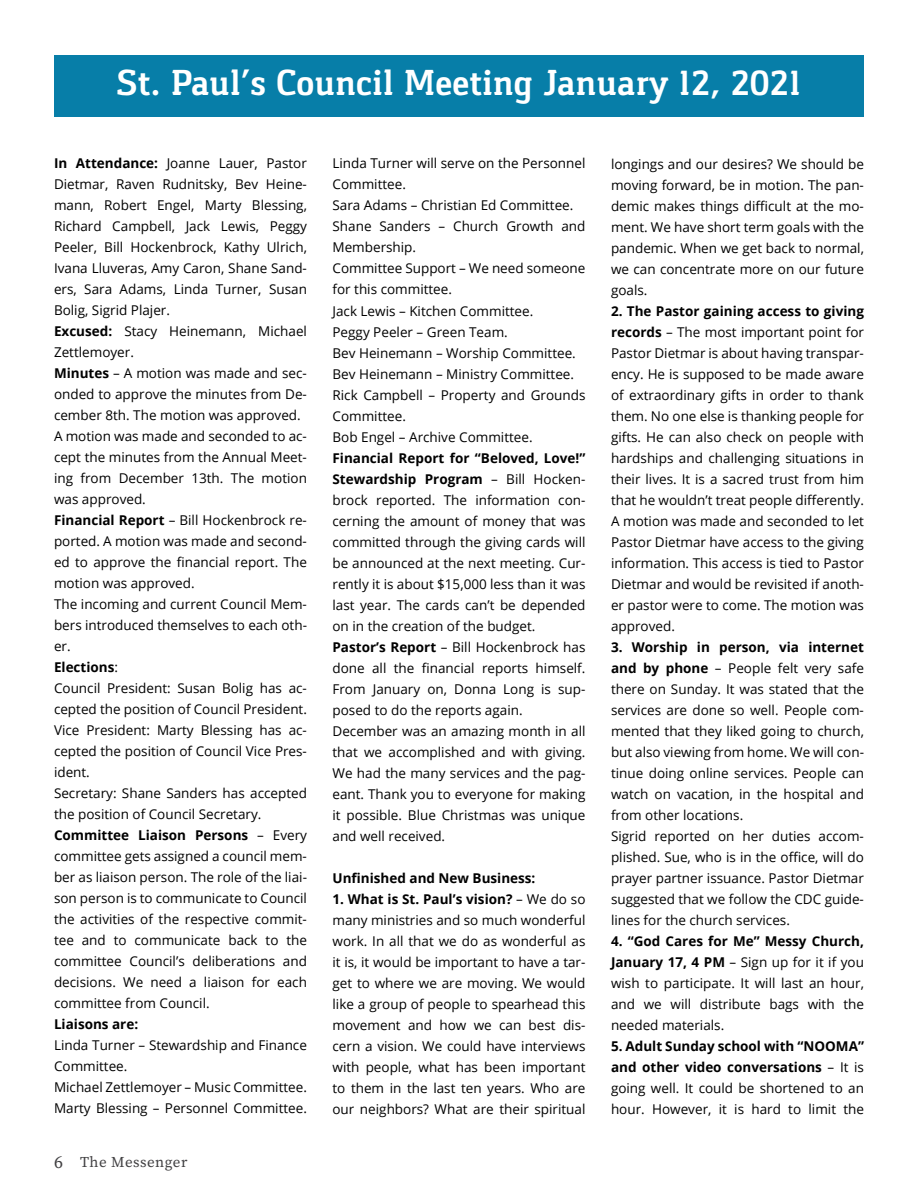
<style>
.page{position:relative;width:918px;height:1188px;background:#fff}
.page>*{position:absolute;margin:0;border:0;box-sizing:border-box;transform-origin:0 0}
.t1{font:700 37.5px "Gaspar";color:#fff}
.t2{font:15px "Source Serif Pro";letter-spacing:.03em;color:#414042}
.t3{font:13.5px/21px "Open Sans";color:#000}
.t4{font:700 13.5px "Open Sans";color:#000}
.s1{font-weight:700}
.s2{font-size:18px}
</style>
<div class="page">
<div style="left:54px;top:55px;width:810px;height:62px;background:#077ea8"></div>
<h1 class="t1" style="left:117px;top:61px;width:686px">St. Paul’s Council Meeting January 12, 2021</h1>
<p class="t3" style="left:54px;top:152px;width:255px"><span class="s1">In Attendance:</span> Joanne Lauer, Pastor Dietmar, Raven Rudnitsky, Bev Heine&shy;mann, Robert Engel, Marty Blessing, Richard Campbell, Jack Lewis, Peggy Peeler, Bill Hockenbrock, Kathy Ulrich, Ivana Lluveras, Amy Caron, Shane Sand&shy;ers, Sara Adams, Linda Turner, Susan Bolig, Sigrid Plajer.<br><span class="s1">Excused:</span> Stacy Heinemann, Michael Zettlemoyer.<br><span class="s1">Minutes</span> – A motion was made and sec&shy;onded to approve the minutes from De&shy;cember 8th. The motion was approved.<br>A motion was made and seconded to ac&shy;cept the minutes from the Annual Meet&shy;ing from December 13th. The motion was approved.<br><span class="s1">Financial Report</span> – Bill Hockenbrock re&shy;ported. A motion was made and second&shy;ed to approve the financial report. The motion was approved.<br>The incoming and current Council Mem&shy;bers introduced themselves to each oth&shy;er.<br><span class="s1">Elections</span>:<br>Council President: Susan Bolig has ac&shy;cepted the position of Council President.<br>Vice President: Marty Blessing has ac&shy;cepted the position of Council Vice Pres&shy;ident.<br>Secretary: Shane Sanders has accepted the position of Council Secretary.<br><span class="s1">Committee Liaison Persons</span> – Every committee gets assigned a council mem&shy;ber as liaison person. The role of the liai&shy;son person is to communicate to Council the activities of the respective commit&shy;tee and to communicate back to the committee Council’s deliberations and decisions. We need a liaison for each committee from Council.</p>
<p class="t4" style="left:54px;top:1015px;width:86px">Liaisons are:</p>
<p class="t3" style="left:54px;top:1035px;width:254px">Linda Turner – Stewardship and Finance<br>Committee.<br>Michael Zettlemoyer – Music Committee.<br>Marty Blessing – Personnel Committee.</p>
<p class="t2" style="left:54px;top:1152px;width:135px"><span class="s2">6</span> The Messenger</p>
<p class="t3" style="left:333px;top:153px;width:255px">Linda Turner will serve on the Personnel<br>Committee.<br>Sara Adams – Christian Ed Committee.<br>Shane Sanders – Church Growth and<br>Membership.<br>Committee Support – We need someone for this committee.<br>Jack Lewis – Kitchen Committee.<br>Peggy Peeler – Green Team.<br>Bev Heinemann – Worship Committee.<br>Bev Heinemann – Ministry Committee.<br>Rick Campbell – Property and Grounds<br>Committee.<br>Bob Engel – Archive Committee.</p>
<p class="t3" style="left:333px;top:447px;width:255px"><span class="s1">Financial Report for “Beloved, Love!” Stewardship Program</span> – Bill Hocken&shy;brock reported. The information con&shy;cerning the amount of money that was committed through the giving cards will be announced at the next meeting. Cur&shy;rently it is about $15,000 less than it was last year. The cards can’t be depended on in the creation of the budget.<br><span class="s1">Pastor’s Report</span> – Bill Hockenbrock has done all the financial reports himself.<br>From January on, Donna Long is sup&shy;posed to do the reports again.<br>December was an amazing month in all that we accomplished and with giving.<br>We had the many services and the pag&shy;eant. Thank you to everyone for making it possible. Blue Christmas was unique and well received.</p>
<p class="t4" style="left:333px;top:868px;width:204px">Unfinished and New Business:</p>
<p class="t3" style="left:333px;top:888px;width:255px;text-align:justify"><span class="s1">1. What is St. Paul’s vision?</span> – We do so many ministries and so much wonderful work. In all that we do as wonderful as it is, it would be important to have a tar&shy;get to where we are moving. We would like a group of people to spearhead this movement and how we can best dis&shy;cern a vision. We could have interviews with people, what has been important to them in the last ten years. Who are our neighbors? What are their spiritual</p>
<p class="t3" style="left:611px;top:153px;width:255px;text-align:justify">longings and our desires? We should be moving forward, be in motion. The pan&shy;demic makes things difficult at the mo&shy;ment. We have short term goals with the pandemic. When we get back to normal, we can concentrate more on our future goals.</p>
<p class="t3" style="left:611px;top:300px;width:255px;text-align:justify"><span class="s1">2. The Pastor gaining access to giving records</span> – The most important point for Pastor Dietmar is about having transpar&shy;ency. He is supposed to be made aware of extraordinary gifts in order to thank them. No one else is thanking people for gifts. He can also check on people with hardships and challenging situations in their lives. It is a sacred trust from him that he wouldn’t treat people differently.<br>A motion was made and seconded to let Pastor Dietmar have access to the giving information. This access is tied to Pastor Dietmar and would be revisited if anoth&shy;er pastor were to come. The motion was approved.</p>
<p class="t3" style="left:611px;top:636px;width:255px"><span class="s1">3. Worship in person, via internet and by phone</span> – People felt very safe there on Sunday. It was stated that the services are done so well. People com&shy;mented that they liked going to church, but also viewing from home. We will con&shy;tinue doing online services. People can watch on vacation, in the hospital and from other locations.<br>Sigrid reported on her duties accom&shy;plished. Sue, who is in the office, will do prayer partner issuance. Pastor Dietmar suggested that we follow the CDC guide&shy;lines for the church services.</p>
<p class="t3" style="left:611px;top:930px;width:255px;text-align:justify"><span class="s1">4. “God Cares for Me” Messy Church, January 17, 4 PM</span> – Sign up for it if you wish to participate. It will last an hour, and we will distribute bags with the needed materials.</p>
<p class="t3" style="left:611px;top:1035px;width:255px;text-align:justify"><span class="s1">5. Adult Sunday school with “NOOMA” and other video conversations</span> – It is going well. It could be shortened to an hour. However, it is hard to limit the</p>
</div>
